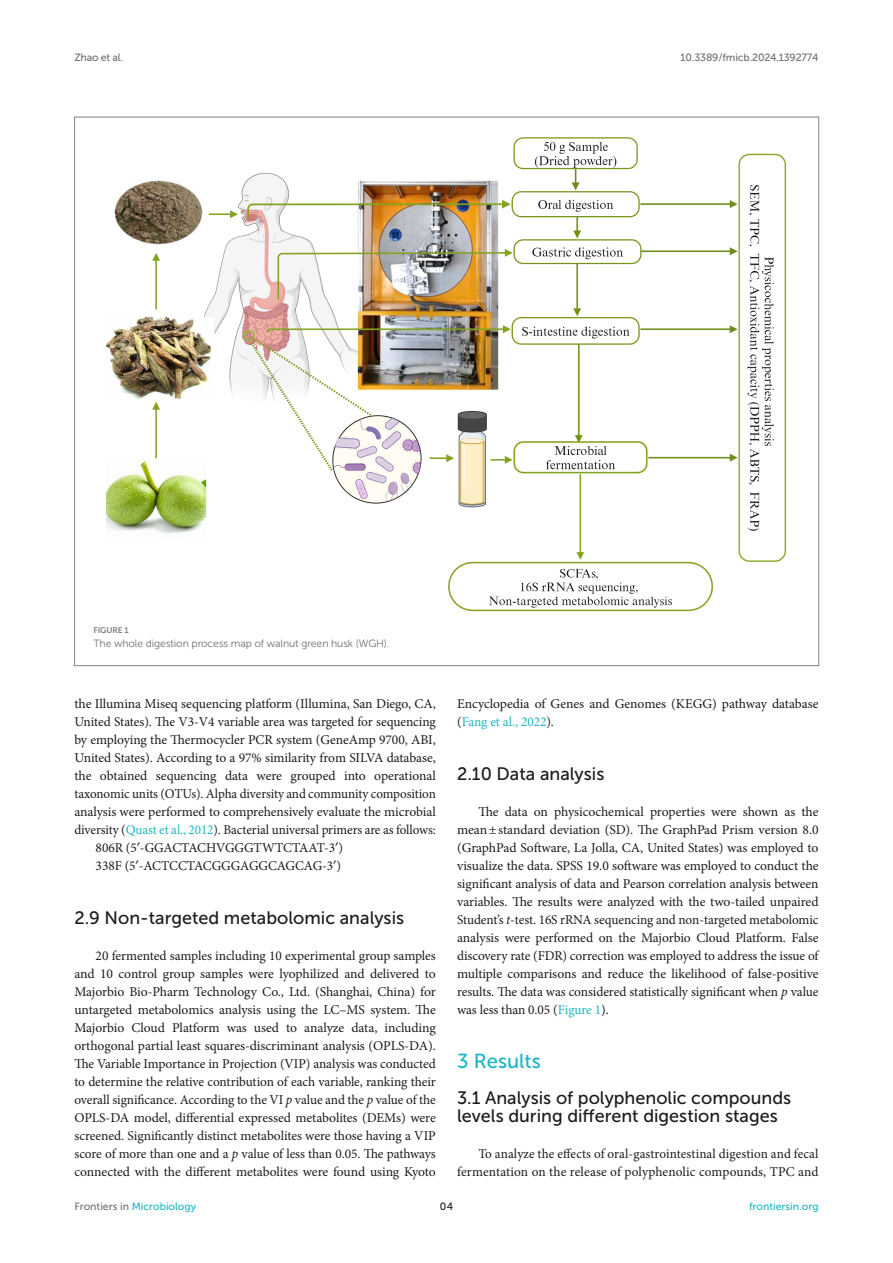
<style>
.page{position:relative;width:893px;height:1263px;background:#fff}
.page>*{position:absolute;margin:0;border:0;box-sizing:border-box;transform-origin:0 0}
.HEAD_1{font:20.25px "Museo Sans 500";color:#1db5c3}
.HEAD_2_after_HEAD_1{font:18px/18px "Museo Sans 500";color:#1b1c1b}
.HEAD_2{font:18px "Museo Sans 500";color:#1b1c1b}
.TEXT_FLUSH{font:13.5px/18px "Minion Pro";letter-spacing:-.005em;color:#1b1c1b;text-align:justify}
.TEXT{font:13.5px "Minion Pro";letter-spacing:-.005em;color:#1b1c1b}
.FIG_LEG{font:10.5px "Museo Sans 300";letter-spacing:-.01em;color:#706f70}
.t1{font:10.5px "Museo Sans 500";color:#1db5c3}
.t2{font:10.5px "Museo Sans 500";letter-spacing:-.015em;color:#706f70}
.t3{font:10.5px "Museo Sans 500";color:#1b1c1b}
.FIG_HD{font:8.25px "Museo Sans 700";letter-spacing:-.01em;color:#7e7f7f}
.s1{color:#1db5c3}
.s2{font-family:"Gentium Plus"}
.s3{font-style:italic}
.s4{color:#706f70}
</style>
<div class="page">
<img style="left:106px;top:137px;width:681px;height:475px">
<p class="t2" style="left:74px;top:51px;width:50px">Zhao et al.</p>
<p class="t2" style="left:681px;top:51px;width:139px">10.3389/fmicb.2024.1392774</p>
<p class="FIG_HD" style="left:94px;top:626px;width:37px">FIGURE 1</p>
<p class="FIG_LEG" style="left:94px;top:637px;width:297px">The whole digestion process map of walnut green husk (WGH).</p>
<p class="TEXT_FLUSH" style="left:74px;top:695px;width:363px">the Illumina Miseq sequencing platform (Illumina, San Diego, CA, United States). The V3-V4 variable area was targeted for sequencing by employing the Thermocycler PCR system (GeneAmp 9700, ABI, United States). According to a 97% similarity from SILVA database, the obtained sequencing data were grouped into operational taxonomic units (OTUs). Alpha diversity and community composition analysis were performed to comprehensively evaluate the microbial diversity (<span class="s1">Quast et al., 2012</span>). Bacterial universal primers are as follows:</p>
<p class="TEXT" style="left:96px;top:839px;width:249px">806R (5<span class="s2">′</span>-GGACTACHVGGGTWTCTAAT-3<span class="s2">′</span>)</p>
<p class="TEXT" style="left:96px;top:857px;width:247px">338F (5<span class="s2">′</span>-ACTCCTACGGGAGGCAGCAG-3<span class="s2">′</span>)</p>
<p class="HEAD_2" style="left:74px;top:908px;width:331px">2.9 Non-targeted metabolomic analysis</p>
<p class="TEXT_FLUSH" style="left:74px;top:947px;width:363px;text-indent:21px">20 fermented samples including 10 experimental group samples and 10 control group samples were lyophilized and delivered to Majorbio Bio-Pharm Technology Co., Ltd. (Shanghai, China) for untargeted metabolomics analysis using the LC–MS system. The Majorbio Cloud Platform was used to analyze data, including orthogonal partial least squares-discriminant analysis (OPLS-DA).<br>The Variable Importance in Projection (VIP) analysis was conducted to determine the relative contribution of each variable, ranking their overall significance. According to the VI <span class="s3">p</span> value and the <span class="s3">p</span> value of the OPLS-DA model, differential expressed metabolites (DEMs) were screened. Significantly distinct metabolites were those having a VIP score of more than one and a <span class="s3">p</span> value of less than 0.05. The pathways connected with the different metabolites were found using Kyoto</p>
<p class="TEXT_FLUSH" style="left:457px;top:695px;width:363px">Encyclopedia of Genes and Genomes (KEGG) pathway database (<span class="s1">Fang et al., 2022</span>).</p>
<p class="HEAD_2" style="left:457px;top:764px;width:149px">2.10 Data analysis</p>
<p class="TEXT_FLUSH" style="left:457px;top:803px;width:363px;text-indent:21px">The data on physicochemical properties were shown as the mean±standard deviation (SD). The GraphPad Prism version 8.0 (GraphPad Software, La Jolla, CA, United States) was employed to visualize the data. SPSS 19.0 software was employed to conduct the significant analysis of data and Pearson correlation analysis between variables. The results were analyzed with the two-tailed unpaired Student’s <span class="s3">t</span>-test. 16S rRNA sequencing and non-targeted metabolomic analysis were performed on the Majorbio Cloud Platform. False discovery rate (FDR) correction was employed to address the issue of multiple comparisons and reduce the likelihood of false-positive results. The data was considered statistically significant when <span class="s3">p</span> value was less than 0.05 (<span class="s1">Figure 1</span>).</p>
<p class="HEAD_1" style="left:457px;top:1050px;width:85px">3 Results</p>
<p class="HEAD_2_after_HEAD_1" style="left:457px;top:1089px;width:336px">3.1 Analysis of polyphenolic compounds levels during different digestion stages</p>
<p class="TEXT_FLUSH" style="left:457px;top:1145px;width:363px;text-align:right">To analyze the effects of oral-gastrointestinal digestion and fecal fermentation on the release of polyphenolic compounds, TPC and</p>
<p class="t1" style="left:74px;top:1200px;width:123px"><span class="s4">Frontiers in</span> Microbiology</p>
<p class="t3" style="left:440px;top:1200px;width:15px">04</p>
<p class="t1" style="left:749px;top:1200px;width:71px">frontiersin.org</p>
</div>
